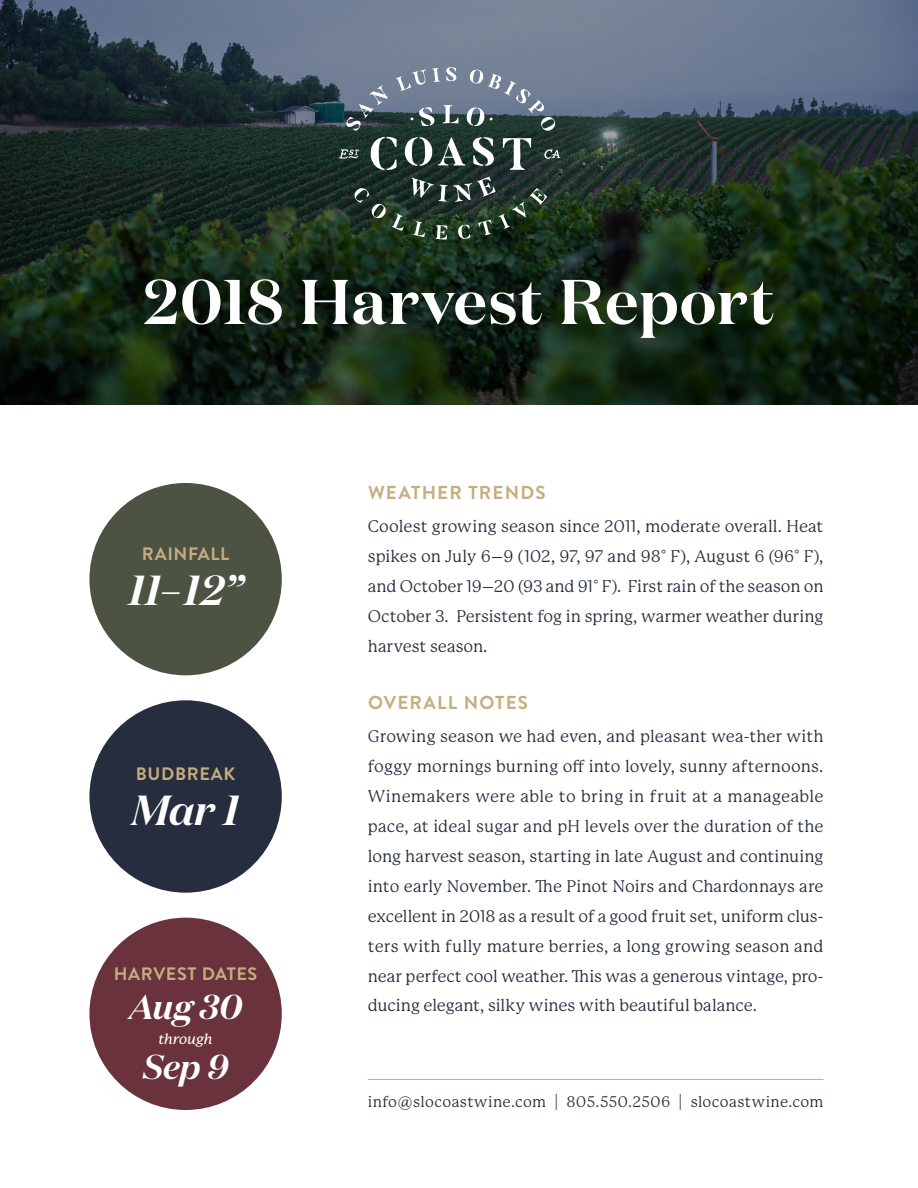
<style>
.page{position:relative;width:918px;height:1188px;background:#fff}
.page>*{position:absolute;margin:0;border:0;box-sizing:border-box;transform-origin:0 0}
.t1{font:600 63px "Domaine Display";letter-spacing:.01em;color:#fff}
.t2{font:italic 600 42px "Domaine Display";color:#fff}
.t3{font:italic 600 34.5px "Domaine Display";letter-spacing:-.005em;color:#fff}
.t4{font:700 18.75px "Brandon Grotesque";letter-spacing:.06em;color:#c6ad7f}
.t5{font:700 18px "Brandon Grotesque";letter-spacing:.035em;color:#c6ad7f}
.t6{font:16.5px/30px "P22 Mackinac Pro";color:#252d3e;text-align:justify}
.t7{font:15px "P22 Mackinac Pro";letter-spacing:.02em;color:#252d3e}
.t8{font:italic 500 14.25px "P22 Mackinac Pro";letter-spacing:-.005em;color:#fff}
</style>
<div class="page">
<img style="left:0;top:0;width:918px;height:405px">
<div style="left:89px;top:483px;width:193px;height:192px;background:#4d5343;border-radius:50%"></div>
<div style="left:89px;top:700px;width:193px;height:193px;background:#252d3e;border-radius:50%"></div>
<div style="left:89px;top:918px;width:193px;height:192px;background:#69323c;border-radius:50%"></div>
<div style="left:72px;top:202px;width:771px;height:207px;background:#000;opacity:.6"></div>
<svg style="left:346px;top:85px;width:42px;height:46px;background:#63707c"></svg>
<svg style="left:396px;top:69px;width:30px;height:22px"></svg>
<svg style="left:432px;top:68px;width:8px;height:14px"></svg>
<svg style="left:446px;top:67px;width:10px;height:14px"></svg>
<svg style="left:355px;top:188px;width:31px;height:30px"></svg>
<svg style="left:392px;top:214px;width:12px;height:17px"></svg>
<svg style="left:412px;top:176px;width:135px;height:64px;background:#35463a"></svg>
<svg style="left:419px;top:107px;width:16px;height:19px"></svg>
<svg style="left:443px;top:105px;width:15px;height:18px"></svg>
<svg style="left:405px;top:137px;width:27px;height:29px"></svg>
<svg style="left:438px;top:137px;width:27px;height:29px"></svg>
<svg style="left:473px;top:137px;width:21px;height:29px"></svg>
<svg style="left:371px;top:137px;width:26px;height:33px"></svg>
<svg style="left:503px;top:138px;width:28px;height:32px"></svg>
<svg style="left:467px;top:70px;width:88px;height:61px;background:#6d7b88"></svg>
<svg style="left:339px;top:149px;width:20px;height:10px"></svg>
<svg style="left:544px;top:149px;width:16px;height:10px"></svg>
<hr style="left:368px;top:1079px;width:456px;height:1px;background:#c6ad7f">
<h1 class="t1" style="left:144px;top:279px;width:632px">2018 Harvest Report</h1>
<p class="t5" style="left:142px;top:543px;width:89px">RAINFALL</p>
<h2 class="t2" style="left:129px;top:575px;width:115px">11–12”</h2>
<p class="t5" style="left:136px;top:764px;width:101px">BUDBREAK</p>
<h2 class="t2" style="left:132px;top:795px;width:109px">Mar 1</h2>
<p class="t5" style="left:114px;top:963px;width:145px">HARVEST DATES</p>
<h3 class="t3" style="left:129px;top:994px;width:115px">Aug 30</h3>
<p class="t8" style="left:158px;top:1034px;width:56px">through</p>
<h3 class="t3" style="left:143px;top:1054px;width:87px">Sep 9</h3>
<p class="t4" style="left:368px;top:482px;width:179px">WEATHER TRENDS</p>
<p class="t6" style="left:368px;top:511px;width:457px">Coolest growing season since 2011, moderate overall. Heat spikes on July 6–9 (102, 97, 97 and 98° F), August 6 (96° F), and October 19–20 (93 and 91° F). First rain of the season on October 3. Persistent fog in spring, warmer weather during harvest season.</p>
<p class="t4" style="left:368px;top:691px;width:162px">OVERALL NOTES</p>
<p class="t6" style="left:368px;top:721px;width:457px">Growing season we had even, and pleasant wea-ther with foggy mornings burning off into lovely, sunny afternoons.<br>Winemakers were able to bring in fruit at a manageable pace, at ideal sugar and pH levels over the duration of the long harvest season, starting in late August and continuing into early November. The Pinot Noirs and Chardonnays are excellent in 2018 as a result of a good fruit set, uniform clus&shy;ters with fully mature berries, a long growing season and near perfect cool weather. This was a generous vintage, pro&shy;ducing elegant, silky wines with beautiful balance.</p>
<p class="t7" style="left:368px;top:1094px;width:457px">info@slocoastwine.com | 805.550.2506 | slocoastwine.com</p>
</div>
